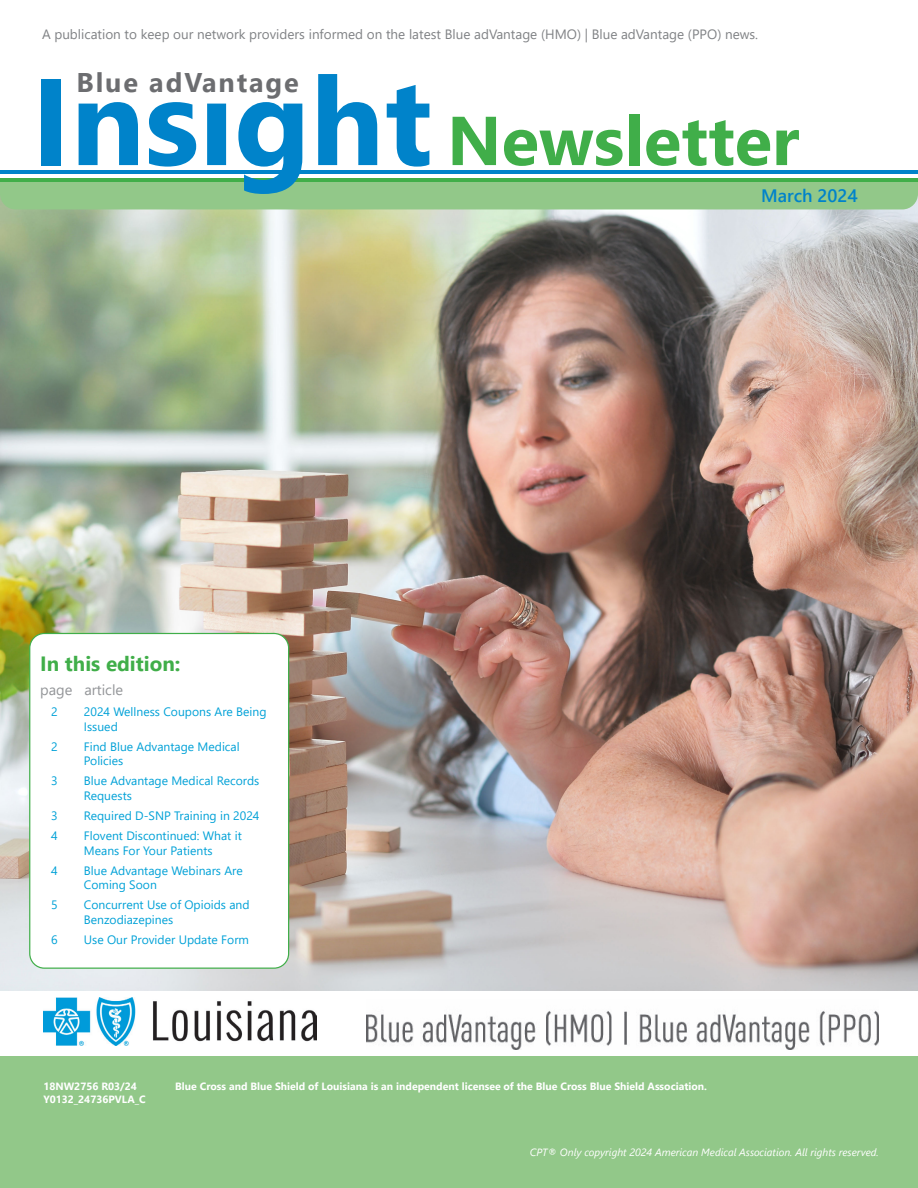
<style>
.page{position:relative;width:918px;height:1188px;background:#fff}
.page>*{position:absolute;margin:0;border:0;box-sizing:border-box;transform-origin:0 0}
.t1{font:700 69px "Segoe UI";color:#40ae49}
.t2{font:700 27px "Segoe UI";letter-spacing:.07em;color:#6c6d70}
.t3{font:700 20.7px "Segoe UI";color:#40ae49}
.t4{font:600 18px "Segoe UI";color:#0083ca}
.t5{font:14.55px "Segoe UI";color:#939598}
.t6{font:13.5px "Segoe UI";color:#808285}
.t7{font:12.15px/14.5px "Segoe UI";color:#00a1d7}
.t8{font:700 10.5px/12.6px "Segoe UI";color:#fff}
.t9{font:italic 10.5px "Segoe UI";color:#fff}
.s1{font-size:123px;color:#0083ca}
</style>
<div class="page">
<img style="left:0;top:209px;width:918px;height:781px">
<div style="left:0;top:182px;width:918px;height:27px;background:#92c889"></div>
<hr style="left:0;top:170px;width:918px;height:4px;background:#0083ca">
<hr style="left:0;top:178px;width:918px;height:4px;background:#40ae49">
<div style="left:0;top:1056px;width:918px;height:132px;background:#92c889"></div>
<img style="left:43px;top:997px;width:273px;height:48px">
<img style="left:367px;top:1011px;width:512px;height:39px">
<div style="left:30px;top:633px;width:259px;height:335px;background:#fff;border-radius:15px"></div>
<div style="left:29px;top:633px;width:260px;height:336px;border:1px solid #40ae49;border-radius:15px"></div>
<p class="t6" style="left:42px;top:22px;width:718px">A publication to keep our network providers informed on the latest Blue adVantage (HMO) | Blue adVantage (PPO) news.</p>
<h2 class="t2" style="left:76px;top:57px;width:224px">Blue adVantage</h2>
<h1 class="t1" style="left:32px;top:76px;width:769px"><span class="s1">Insight</span> Newsletter</h1>
<h3 class="t4" style="left:761px;top:178px;width:98px">March 2024</h3>
<p class="t3" style="left:40px;top:644px;width:142px">In this edition:</p>
<p class="t5" style="left:40px;top:676px;width:85px">page article</p>
<p class="t7" style="left:51px;top:704px;width:8px">2</p>
<p class="t7" style="left:84px;top:704px;width:184px">2024 Wellness Coupons Are Being<br>Issued</p>
<p class="t7" style="left:51px;top:738px;width:8px">2</p>
<p class="t7" style="left:84px;top:738px;width:157px">Find Blue Advantage Medical<br>Policies</p>
<p class="t7" style="left:51px;top:773px;width:8px">3</p>
<p class="t7" style="left:84px;top:773px;width:177px">Blue Advantage Medical Records<br>Requests</p>
<p class="t7" style="left:51px;top:807px;width:8px">3</p>
<p class="t7" style="left:84px;top:807px;width:177px">Required D-SNP Training in 2024</p>
<p class="t7" style="left:51px;top:827px;width:8px">4</p>
<p class="t7" style="left:84px;top:827px;width:159px">Flovent Discontinued: What it<br>Means For Your Patients</p>
<p class="t7" style="left:51px;top:862px;width:8px">4</p>
<p class="t7" style="left:84px;top:862px;width:160px">Blue Advantage Webinars Are<br>Coming Soon</p>
<p class="t7" style="left:51px;top:897px;width:8px">5</p>
<p class="t7" style="left:84px;top:897px;width:167px">Concurrent Use of Opioids and<br>Benzodiazepines</p>
<p class="t7" style="left:51px;top:931px;width:8px">6</p>
<p class="t7" style="left:84px;top:931px;width:167px">Use Our Provider Update Form</p>
<p class="t8" style="left:43px;top:1079px;width:104px">18NW2756 R03/24<br>Y0132_24736PVLA_C</p>
<p class="t8" style="left:175px;top:1079px;width:533px">Blue Cross and Blue Shield of Louisiana is an independent licensee of the Blue Cross Blue Shield Association.</p>
<p class="t9" style="left:530px;top:1143px;width:350px">CPT® Only copyright 2024 American Medical Association. All rights reserved.</p>
</div>
